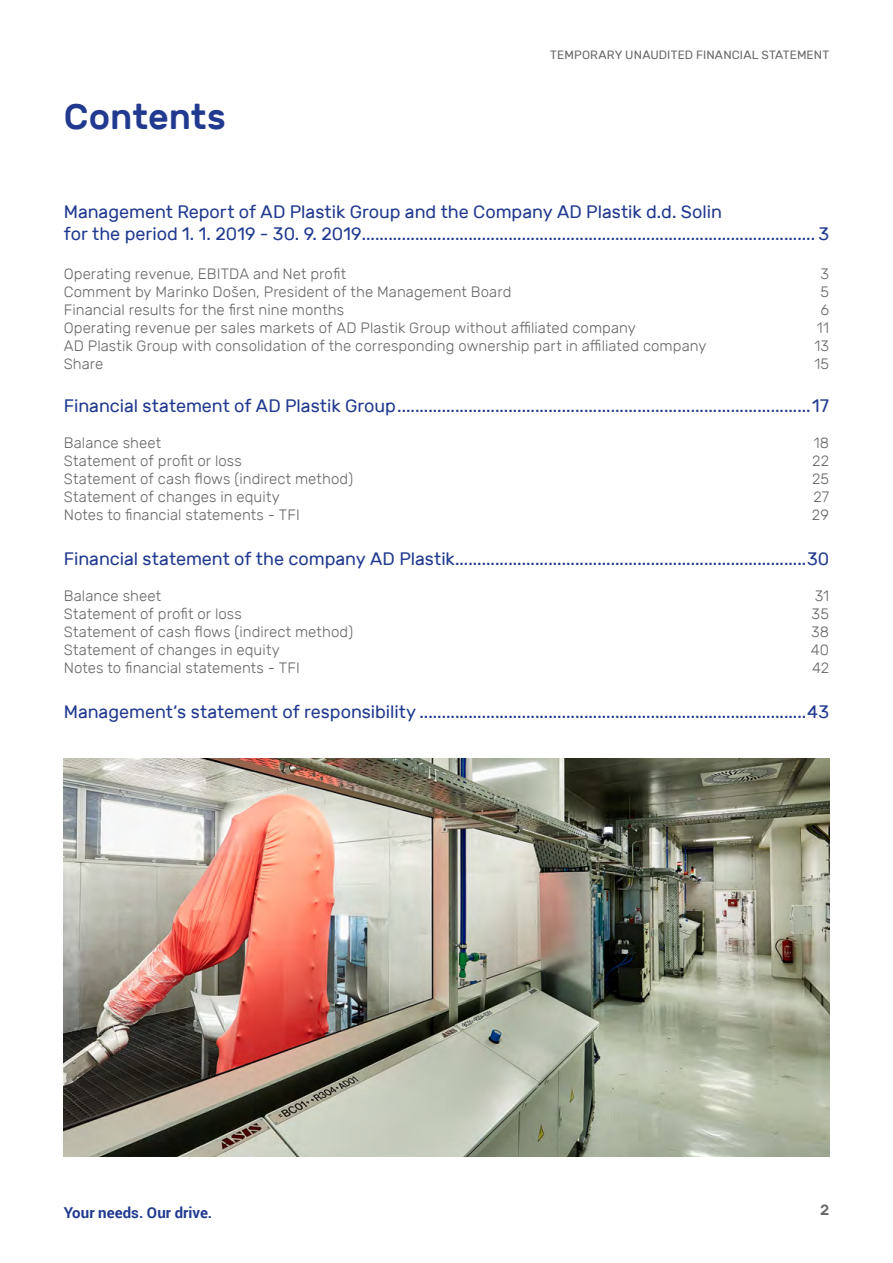
<style>
.page{position:relative;width:893px;height:1263px;background:#fff}
.page>*{position:absolute;margin:0;border:0;box-sizing:border-box;transform-origin:0 0}
.t1{font:500 36px "Rubik";color:#213a8f}
.t2{font:18px/21.6px "Rubik";letter-spacing:-.005em;color:#213a8f}
.t3{font:300 15px "Rubik";letter-spacing:.005em;color:#676767}
.t4{font:700 15px "Roboto";letter-spacing:.005em;color:#213a8f}
.t5{font:500 15px "Rubik";color:#676767}
.t6{font:12px "Rubik";letter-spacing:.01em;color:#676767}
</style>
<div class="page">
<img style="left:64px;top:759px;width:765px;height:397px">
<h1 class="t1" style="left:64px;top:96px;width:164px">Contents</h1>
<p class="t6" style="left:550px;top:48px;width:280px">TEMPORARY UNAUDITED FINANCIAL STATEMENT</p>
<p class="t2" style="left:64px;top:201px;width:767px">Management Report of AD Plastik Group and the Company AD Plastik d.d. Solin<br>for the period 1. 1. 2019 - 30. 9. 2019...................................................................................................... 3</p>
<p class="t3" style="left:64px;top:266px;width:284px">Operating revenue, EBITDA and Net profit</p>
<p class="t3" style="left:820px;top:266px;width:10px">3</p>
<p class="t3" style="left:64px;top:284px;width:449px">Comment by Marinko Došen, President of the Management Board</p>
<p class="t3" style="left:821px;top:284px;width:10px">5</p>
<p class="t3" style="left:64px;top:302px;width:282px">Financial results for the first nine months</p>
<p class="t3" style="left:820px;top:302px;width:10px">6</p>
<p class="t3" style="left:64px;top:320px;width:574px">Operating revenue per sales markets of AD Plastik Group without affiliated company</p>
<p class="t3" style="left:817px;top:320px;width:14px">11</p>
<p class="t3" style="left:64px;top:338px;width:644px">AD Plastik Group with consolidation of the corresponding ownership part in affiliated company</p>
<p class="t3" style="left:814px;top:338px;width:16px">13</p>
<p class="t3" style="left:64px;top:356px;width:41px">Share</p>
<p class="t3" style="left:814px;top:356px;width:16px">15</p>
<p class="t2" style="left:64px;top:396px;width:767px">Financial statement of AD Plastik Group.............................................................................................17</p>
<p class="t3" style="left:64px;top:435px;width:99px">Balance sheet</p>
<p class="t3" style="left:814px;top:435px;width:17px">18</p>
<p class="t3" style="left:64px;top:453px;width:180px">Statement of profit or loss</p>
<p class="t3" style="left:812px;top:453px;width:19px">22</p>
<p class="t3" style="left:64px;top:471px;width:291px">Statement of cash flows (indirect method)</p>
<p class="t3" style="left:812px;top:471px;width:19px">25</p>
<p class="t3" style="left:64px;top:489px;width:218px">Statement of changes in equity</p>
<p class="t3" style="left:813px;top:489px;width:17px">27</p>
<p class="t3" style="left:64px;top:507px;width:238px">Notes to financial statements - TFI</p>
<p class="t3" style="left:812px;top:507px;width:19px">29</p>
<p class="t2" style="left:64px;top:549px;width:767px">Financial statement of the company AD Plastik...............................................................................30</p>
<p class="t3" style="left:64px;top:588px;width:99px">Balance sheet</p>
<p class="t3" style="left:815px;top:588px;width:16px">31</p>
<p class="t3" style="left:64px;top:606px;width:180px">Statement of profit or loss</p>
<p class="t3" style="left:812px;top:606px;width:19px">35</p>
<p class="t3" style="left:64px;top:624px;width:291px">Statement of cash flows (indirect method)</p>
<p class="t3" style="left:811px;top:624px;width:20px">38</p>
<p class="t3" style="left:64px;top:642px;width:218px">Statement of changes in equity</p>
<p class="t3" style="left:811px;top:642px;width:20px">40</p>
<p class="t3" style="left:64px;top:660px;width:238px">Notes to financial statements - TFI</p>
<p class="t3" style="left:812px;top:660px;width:19px">42</p>
<p class="t2" style="left:64px;top:702px;width:767px">Management‘s statement of responsibility .......................................................................................43</p>
<p class="t4" style="left:64px;top:1202px;width:150px">Your needs. Our drive.</p>
<p class="t5" style="left:820px;top:1201px;width:11px">2</p>
</div>
